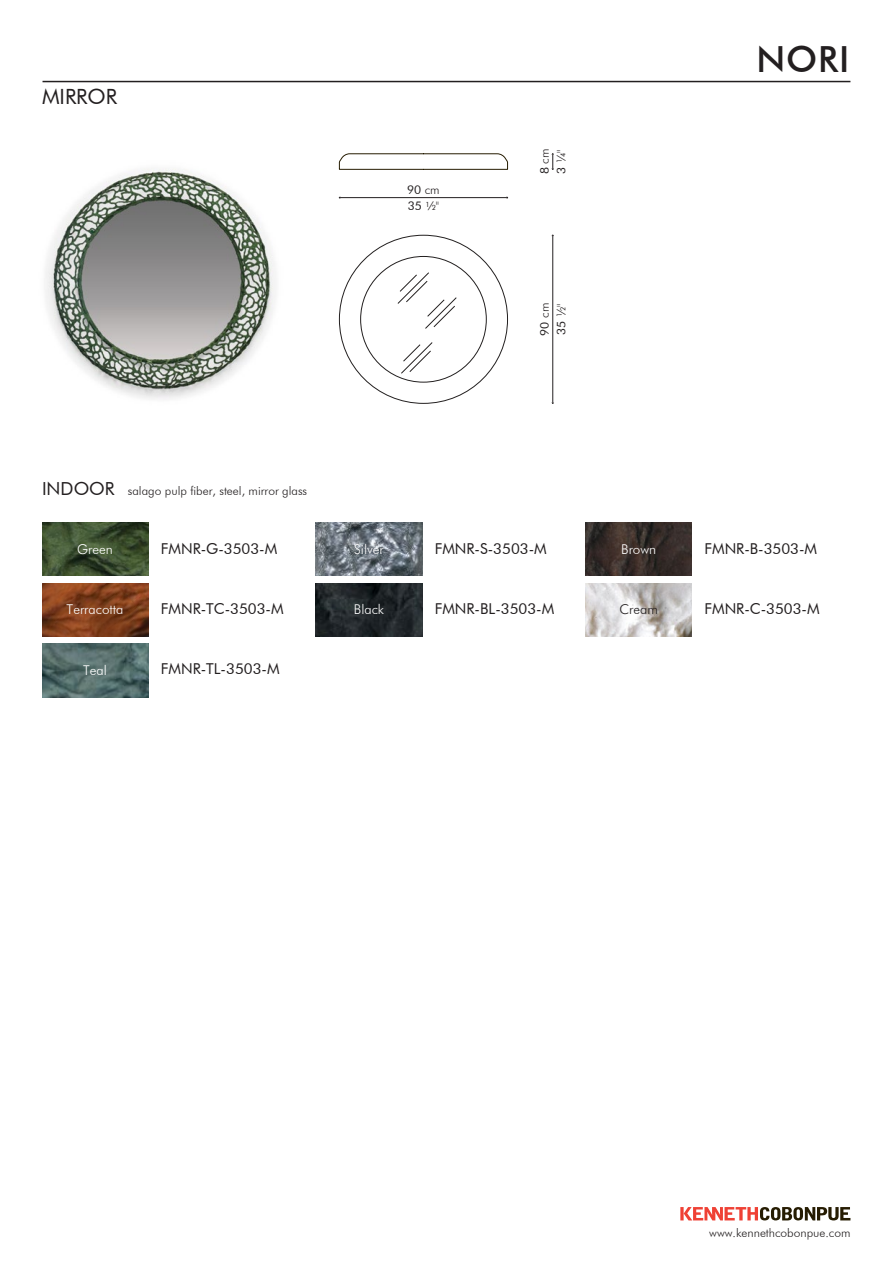
<style>
.page{position:relative;width:893px;height:1263px;background:#fff}
.page>*{position:absolute;margin:0;border:0;box-sizing:border-box;transform-origin:0 0}
.t1{font:500 36px "Futura BT";color:#231f20}
.t2{font:21px "Futura BT";color:#231f20}
.t3{font:15px "Futura BT";color:#231f20}
.t4{font:300 13.5px "Futura BT";color:#fff}
.t5{font:300 13.5px "Futura BT";color:#231f20}
.t6{font:300 12px "Futura BT";color:#231f20}
.t7{font:12px/17px "Futura BT";color:#231f20}
.s1{font-weight:300}
.s2{font-size:7.2px}
.s3{font-weight:400;font-size:18px}
</style>
<div class="page">
<svg style="left:680px;top:1207px;width:170px;height:13px"></svg>
<hr style="left:43px;top:81px;width:807px;height:1px;background:#231f20">
<hr style="left:339px;top:197px;width:168px;height:1px;background:#231f20">
<hr style="left:552px;top:235px;width:1px;height:168px;background:#231f20">
<svg style="left:551px;top:153px;width:3px;height:17px"></svg>
<svg style="left:397px;top:272px;width:60px;height:57px"></svg>
<svg style="left:401px;top:342px;width:32px;height:32px"></svg>
<svg style="left:339px;top:153px;width:169px;height:17px"></svg>
<img style="left:42px;top:523px;width:106px;height:53px">
<img style="left:42px;top:583px;width:106px;height:53px">
<img style="left:42px;top:644px;width:106px;height:53px">
<img style="left:316px;top:523px;width:106px;height:53px">
<img style="left:316px;top:583px;width:106px;height:53px">
<img style="left:586px;top:583px;width:106px;height:53px">
<img style="left:586px;top:523px;width:106px;height:53px">
<img style="left:45px;top:168px;width:230px;height:232px">
<h2 class="t2" style="left:42px;top:84px;width:77px">MIRROR</h2>
<p class="t7" style="left:407px;top:181px;width:34px">90 <span class="s1">cm<br></span>35 <sup>1</sup>⁄<span class="s2">2</span><span class="s1">"</span></p>
<p class="t7" style="left:536px;top:174px;width:27px;rotate:-90deg">8 <span class="s1">cm<br></span>3 <sup>1</sup>⁄<span class="s2">4</span><span class="s1">"</span></p>
<p class="t7" style="left:536px;top:336px;width:34px;rotate:-90deg">90 <span class="s1">cm<br></span>35 <sup>1</sup>⁄<span class="s2">2</span><span class="s1">"</span></p>
<h1 class="t1" style="left:756px;top:37px;width:95px">NORI</h1>
<p class="t6" style="left:42px;top:484px;width:267px"><span class="s3">INDOOR</span> salago pulp fiber, steel, mirror glass</p>
<p class="t4" style="left:77px;top:540px;width:37px">Green</p>
<p class="t3" style="left:161px;top:539px;width:118px">FMNR-G-3503-M</p>
<p class="t4" style="left:67px;top:601px;width:58px">Terracotta</p>
<p class="t3" style="left:161px;top:600px;width:124px">FMNR-TC-3503-M</p>
<p class="t4" style="left:83px;top:662px;width:25px">Teal</p>
<p class="t3" style="left:161px;top:660px;width:120px">FMNR-TL-3503-M</p>
<p class="t4" style="left:354px;top:540px;width:31px">Silver</p>
<p class="t3" style="left:435px;top:539px;width:113px">FMNR-S-3503-M</p>
<p class="t4" style="left:621px;top:540px;width:37px">Brown</p>
<p class="t3" style="left:704px;top:539px;width:114px">FMNR-B-3503-M</p>
<p class="t4" style="left:354px;top:601px;width:32px">Black</p>
<p class="t3" style="left:435px;top:600px;width:121px">FMNR-BL-3503-M</p>
<p class="t5" style="left:619px;top:601px;width:40px">Cream</p>
<p class="t3" style="left:704px;top:600px;width:117px">FMNR-C-3503-M</p>
<p class="t6" style="left:709px;top:1225px;width:143px">www.kennethcobonpue.com</p>
</div>
